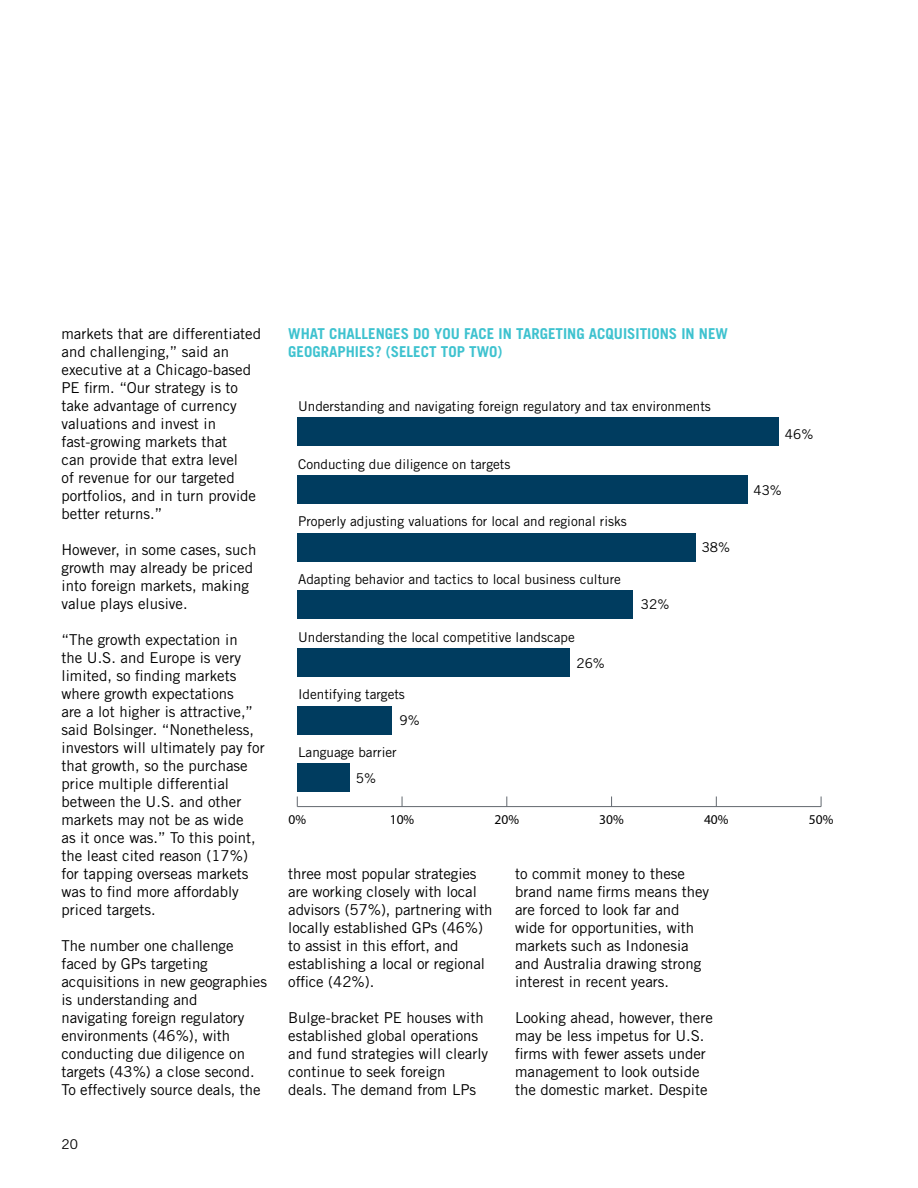
<style>
.page{position:relative;width:918px;height:1188px;background:#fff}
.page>*{position:absolute;margin:0;border:0;box-sizing:border-box;transform-origin:0 0}
.t1{font:15px/18px "Trade Gothic LT Std";color:#000}
.t2{font:700 15px/18px "Trade Gothic LT Std";color:#3ec2cf}
.t3{font:13.5px "Trade Gothic LT Std";color:#000}
.t4{font:13.5px "Trade Gothic";color:#000}
</style>
<div class="page">
<hr style="left:297px;top:806px;width:524px;height:1px;background:#62686f">
<div style="left:297px;top:417px;width:482px;height:29px;background:#003c5f"></div>
<div style="left:297px;top:475px;width:451px;height:29px;background:#003c5f"></div>
<div style="left:297px;top:533px;width:398px;height:28px;background:#003c5f"></div>
<div style="left:297px;top:590px;width:336px;height:29px;background:#003c5f"></div>
<div style="left:297px;top:648px;width:273px;height:29px;background:#003c5f"></div>
<div style="left:297px;top:706px;width:95px;height:28px;background:#003c5f"></div>
<div style="left:297px;top:763px;width:53px;height:29px;background:#003c5f"></div>
<p class="t1" style="left:62px;top:324px;width:201px">markets that are differentiated and challenging,” said an executive at a Chicago-based<br>PE firm. “Our strategy is to take advantage of currency valuations and invest in fast-growing markets that<br>can provide that extra level<br>of revenue for our targeted portfolios, and in turn provide better returns.”</p>
<p class="t1" style="left:62px;top:540px;width:196px">However, in some cases, such growth may already be priced into foreign markets, making value plays elusive.</p>
<p class="t1" style="left:62px;top:630px;width:205px">“The growth expectation in<br>the U.S. and Europe is very limited, so finding markets where growth expectations<br>are a lot higher is attractive,” said Bolsinger. “Nonetheless, investors will ultimately pay for that growth, so the purchase price multiple differential between the U.S. and other markets may not be as wide<br>as it once was.” To this point, the least cited reason (17%) for tapping overseas markets was to find more affordably priced targets.</p>
<p class="t1" style="left:62px;top:936px;width:207px">The number one challenge faced by GPs targeting acquisitions in new geographies is understanding and navigating foreign regulatory environments (46%), with conducting due diligence on targets (43%) a close second.<br>To effectively source deals, the</p>
<p class="t3" style="left:62px;top:1136px;width:18px">20</p>
<p class="t2" style="left:288px;top:324px;width:441px">WHAT CHALLENGES DO YOU FACE IN TARGETING ACQUISITIONS IN NEW<br>GEOGRAPHIES? (SELECT TOP TWO)</p>
<p class="t3" style="left:298px;top:398px;width:414px">Understanding and navigating foreign regulatory and tax environments</p>
<p class="t3" style="left:298px;top:456px;width:214px">Conducting due diligence on targets</p>
<p class="t3" style="left:298px;top:513px;width:330px">Properly adjusting valuations for local and regional risks</p>
<p class="t3" style="left:298px;top:571px;width:324px">Adapting behavior and tactics to local business culture</p>
<p class="t3" style="left:298px;top:629px;width:278px">Understanding the local competitive landscape</p>
<p class="t3" style="left:298px;top:686px;width:108px">Identifying targets</p>
<p class="t3" style="left:399px;top:712px;width:22px">9%</p>
<p class="t3" style="left:298px;top:744px;width:100px">Language barrier</p>
<p class="t3" style="left:356px;top:770px;width:22px">5%</p>
<p class="t3" style="left:576px;top:655px;width:30px">26%</p>
<p class="t3" style="left:641px;top:596px;width:30px">32%</p>
<p class="t3" style="left:702px;top:539px;width:30px">38%</p>
<p class="t3" style="left:785px;top:426px;width:30px">46%</p>
<p class="t3" style="left:753px;top:482px;width:30px">43%</p>
<p class="t4" style="left:288px;top:811px;width:19px">0%</p>
<p class="t4" style="left:390px;top:811px;width:26px">10%</p>
<p class="t4" style="left:495px;top:811px;width:26px">20%</p>
<p class="t4" style="left:599px;top:811px;width:26px">30%</p>
<p class="t4" style="left:704px;top:811px;width:26px">40%</p>
<p class="t4" style="left:809px;top:811px;width:26px">50%</p>
<p class="t1" style="left:288px;top:864px;width:206px">three most popular strategies are working closely with local advisors (57%), partnering with locally established GPs (46%) to assist in this effort, and establishing a local or regional office (42%).</p>
<p class="t1" style="left:288px;top:1008px;width:201px">Bulge-bracket PE houses with established global operations and fund strategies will clearly continue to seek foreign<br>deals. The demand from LPs</p>
<p class="t1" style="left:515px;top:864px;width:196px">to commit money to these brand name firms means they are forced to look far and wide for opportunities, with markets such as Indonesia and Australia drawing strong interest in recent years.</p>
<p class="t1" style="left:515px;top:1008px;width:199px">Looking ahead, however, there may be less impetus for U.S. firms with fewer assets under management to look outside the domestic market. Despite</p>
</div>
